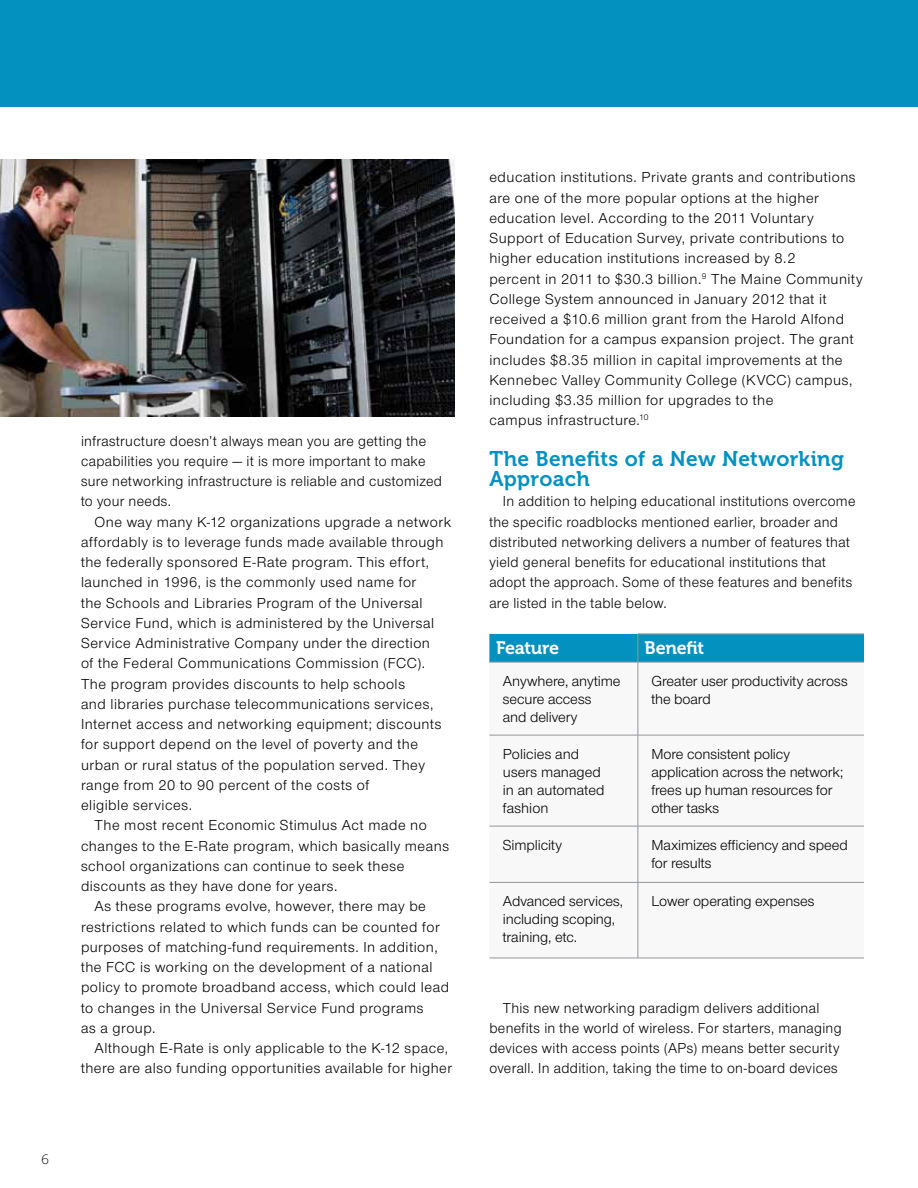
<style>
.page{position:relative;width:918px;height:1188px;background:#fff}
.page>*{position:absolute;margin:0;border:0;box-sizing:border-box;transform-origin:0 0}
.t1{font:21.15px/20.2px "Museo 700";letter-spacing:.015em;color:#0391c0}
.t2{font:18px "Museo 700";letter-spacing:-.015em;color:#fff}
.t3{font:15px/20.2px "Nimbus San Nov";letter-spacing:.03em;color:#000}
.t4{font:15px/18px "Nimbus San Nov";letter-spacing:-.005em;color:#000}
.t5{font:15px/18px "Nimbus San Nov";letter-spacing:.005em;color:#000}
.t6{font:13.5px "Museo 100";color:#000}
</style>
<div class="page">
<div style="left:0;top:0;width:918px;height:106px;background:#0391c0"></div>
<svg style="left:489px;top:663px;width:375px;height:295px"></svg>
<div style="left:489px;top:634px;width:375px;height:28px;background:#0391c0"></div>
<hr style="left:638px;top:634px;width:226px;height:1px;background:#939598">
<hr style="left:489px;top:662px;width:149px;height:1px;background:#939598">
<hr style="left:638px;top:662px;width:1px;height:73px;background:#939598">
<hr style="left:638px;top:662px;width:226px;height:1px;background:#939598">
<hr style="left:489px;top:735px;width:149px;height:1px;background:#939598">
<hr style="left:638px;top:735px;width:1px;height:91px;background:#939598">
<hr style="left:638px;top:735px;width:226px;height:1px;background:#939598">
<hr style="left:489px;top:826px;width:149px;height:1px;background:#939598">
<hr style="left:638px;top:826px;width:1px;height:56px;background:#939598">
<hr style="left:638px;top:826px;width:226px;height:1px;background:#939598">
<hr style="left:489px;top:882px;width:149px;height:1px;background:#939598">
<hr style="left:489px;top:958px;width:149px;height:1px;background:#939598">
<hr style="left:638px;top:883px;width:1px;height:75px;background:#939598">
<hr style="left:638px;top:882px;width:226px;height:1px;background:#939598">
<hr style="left:638px;top:958px;width:226px;height:1px;background:#939598">
<img style="left:0;top:159px;width:455px;height:258px">
<p class="t6" style="left:41px;top:1152px;width:9px">6</p>
<p class="t3" style="left:81px;top:431px;width:363px">infrastructure doesn’t always mean you are getting the capabilities you require — it is more important to make sure networking infrastructure is reliable and customized to your needs.</p>
<p class="t3" style="left:94px;top:512px;width:358px">One way many K-12 organizations upgrade a network</p>
<p class="t3" style="left:81px;top:532px;width:364px">affordably is to leverage funds made available through</p>
<p class="t3" style="left:81px;top:552px;width:350px">the federally sponsored E-Rate program. This effort,</p>
<p class="t3" style="left:81px;top:572px;width:337px">launched in 1996, is the commonly used name for</p>
<p class="t3" style="left:81px;top:593px;width:343px">the Schools and Libraries Program of the Universal</p>
<p class="t3" style="left:81px;top:613px;width:355px">Service Fund, which is administered by the Universal</p>
<p class="t3" style="left:81px;top:633px;width:351px">Service Administrative Company under the direction</p>
<p class="t3" style="left:81px;top:653px;width:346px">of the Federal Communications Commission (FCC).</p>
<p class="t3" style="left:81px;top:674px;width:326px">The program provides discounts to help schools</p>
<p class="t3" style="left:81px;top:694px;width:354px">and libraries purchase telecommunications services,</p>
<p class="t3" style="left:81px;top:714px;width:362px">Internet access and networking equipment; discounts</p>
<p class="t3" style="left:81px;top:734px;width:339px">for support depend on the level of poverty and the</p>
<p class="t3" style="left:81px;top:755px;width:345px">urban or rural status of the population served. They</p>
<p class="t3" style="left:81px;top:775px;width:290px">range from 20 to 90 percent of the costs of</p>
<p class="t3" style="left:81px;top:795px;width:113px">eligible services.</p>
<p class="t3" style="left:95px;top:815px;width:334px">The most recent Economic Stimulus Act made no</p>
<p class="t3" style="left:81px;top:836px;width:370px">changes to the E-Rate program, which basically means</p>
<p class="t3" style="left:81px;top:856px;width:325px">school organizations can continue to seek these</p>
<p class="t3" style="left:81px;top:876px;width:258px">discounts as they have done for years.</p>
<p class="t3" style="left:95px;top:896px;width:333px">As these programs evolve, however, there may be</p>
<p class="t3" style="left:81px;top:917px;width:360px">restrictions related to which funds can be counted for</p>
<p class="t3" style="left:81px;top:937px;width:358px">purposes of matching-fund requirements. In addition,</p>
<p class="t3" style="left:81px;top:957px;width:353px">the FCC is working on the development of a national</p>
<p class="t3" style="left:81px;top:977px;width:370px">policy to promote broadband access, which could lead</p>
<p class="t3" style="left:81px;top:998px;width:344px">to changes in the Universal Service Fund programs</p>
<p class="t3" style="left:81px;top:1018px;width:76px">as a group.</p>
<p class="t3" style="left:95px;top:1038px;width:355px">Although E-Rate is only applicable to the K-12 space,</p>
<p class="t3" style="left:81px;top:1058px;width:373px">there are also funding opportunities available for higher</p>
<p class="t3" style="left:489px;top:167px;width:375px">education institutions. Private grants and contributions are one of the more popular options at the higher education level. According to the 2011 Voluntary Support of Education Survey, private contributions to higher education institutions increased by 8.2<br>percent in 2011 to $30.3 billion.<sup>9</sup> The Maine Community College System announced in January 2012 that it received a $10.6 million grant from the Harold Alfond Foundation for a campus expansion project. The grant includes $8.35 million in capital improvements at the Kennebec Valley Community College (KVCC) campus, including $3.35 million for upgrades to the<br>campus infrastructure.<sup>10</sup></p>
<h1 class="t1" style="left:489px;top:449px;width:356px">The Benefits of a New Networking<br>Approach</h1>
<p class="t3" style="left:489px;top:491px;width:368px;text-indent:14px">In addition to helping educational institutions overcome the specific roadblocks mentioned earlier, broader and distributed networking delivers a number of features that yield general benefits for educational institutions that adopt the approach. Some of these features and benefits are listed in the table below.</p>
<p class="t2" style="left:496px;top:638px;width:65px">Feature</p>
<p class="t2" style="left:645px;top:638px;width:61px">Benefit</p>
<p class="t4" style="left:503px;top:672px;width:119px">Anywhere, anytime secure access<br>and delivery</p>
<p class="t4" style="left:651px;top:672px;width:198px">Greater user productivity across the board</p>
<p class="t5" style="left:503px;top:745px;width:103px">Policies and users managed in an automated fashion</p>
<p class="t4" style="left:651px;top:745px;width:194px">More consistent policy application across the network; frees up human resources for other tasks</p>
<p class="t4" style="left:503px;top:836px;width:61px">Simplicity</p>
<p class="t4" style="left:651px;top:836px;width:198px">Maximizes efficiency and speed for results</p>
<p class="t4" style="left:503px;top:892px;width:122px">Advanced services, including scoping, training, etc.</p>
<p class="t4" style="left:651px;top:892px;width:165px">Lower operating expenses</p>
<p class="t3" style="left:489px;top:998px;width:354px;text-align:center">This new networking paradigm delivers additional benefits in the world of wireless. For starters, managing devices with access points (APs) means better security overall. In addition, taking the time to on-board devices</p>
</div>
